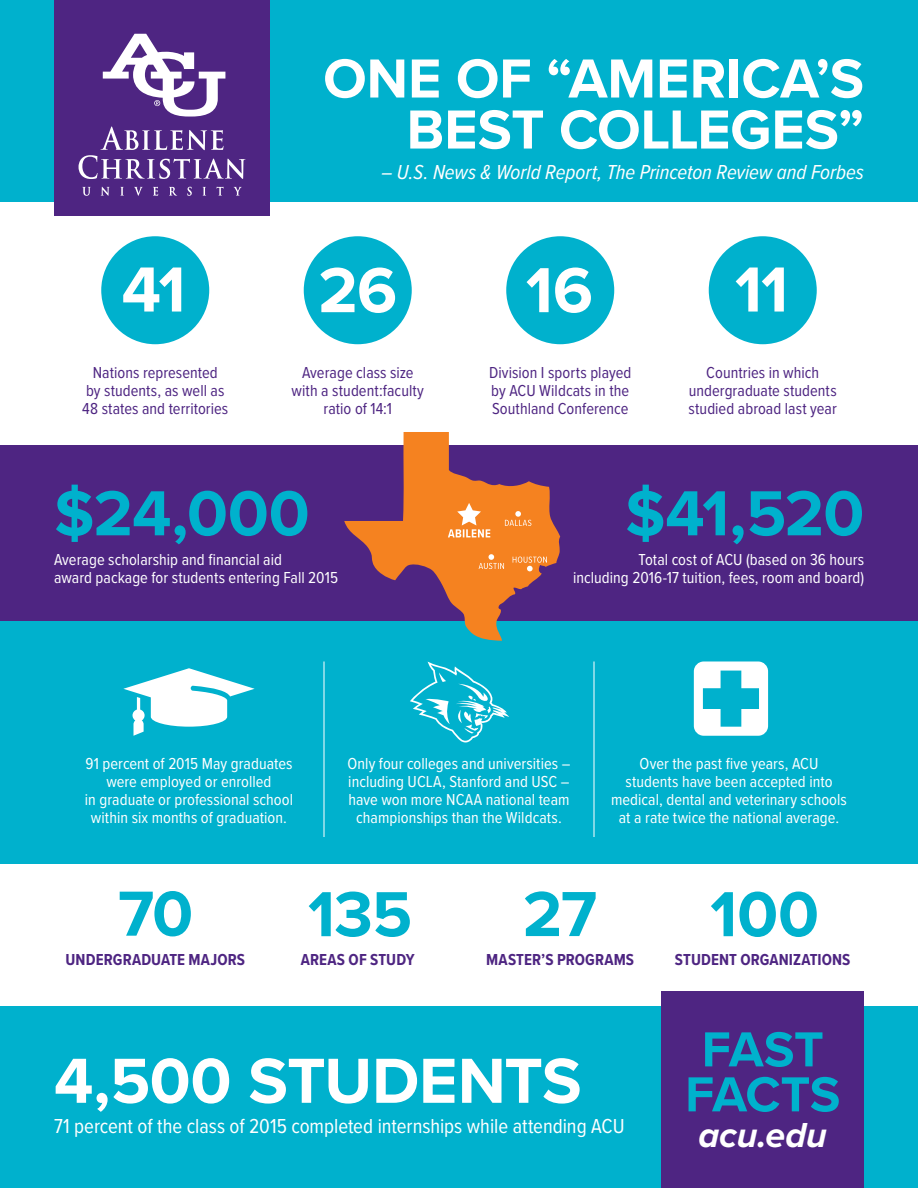
<style>
.page{position:relative;width:918px;height:1188px;background:#00b1cd}
.page>*{position:absolute;margin:0;border:0;box-sizing:border-box;transform-origin:0 0}
.t1{font:700 66px "Proxima Nova";letter-spacing:-.015em;color:#00b1cd}
.t2{font:700 66px "Proxima Nova";letter-spacing:-.01em;color:#fff}
.t3{font:700 57px/51px "Proxima Nova";letter-spacing:-.005em;color:#fff;text-align:right}
.t4{font:700 51px/45px "Proxima Nova";letter-spacing:-.01em;color:#00b1cd;text-align:center}
.t5{font:italic 700 36px "Proxima Nova";letter-spacing:-.01em;color:#fff}
.t6{font:21px "Proxima Nova Cond";letter-spacing:-.005em;color:#fff}
.t7{font:italic 21px "Proxima Nova Cond";letter-spacing:-.005em;color:#fff}
.t8{font:16.5px/18px "Proxima Nova Cond";color:#fff;text-align:center}
.t9{font:16.5px/18px "Proxima Nova Cond";letter-spacing:.005em;color:#4e2582;text-align:center}
.t10{font:700 16.5px "Proxima Nova Cond";letter-spacing:.005em;color:#4e2582}
</style>
<div class="page">
<div style="left:0;top:202px;width:918px;height:244px;background:#fff"></div>
<div style="left:506px;top:236px;width:108px;height:108px;background:#00b1cd;border-radius:50%"></div>
<div style="left:304px;top:236px;width:108px;height:108px;background:#00b1cd;border-radius:50%"></div>
<div style="left:709px;top:236px;width:108px;height:108px;background:#00b1cd;border-radius:50%"></div>
<div style="left:101px;top:236px;width:108px;height:108px;background:#00b1cd;border-radius:50%"></div>
<div style="left:0;top:446px;width:918px;height:175px;background:#4e2582"></div>
<div style="left:0;top:864px;width:918px;height:142px;background:#fff"></div>
<svg style="left:344px;top:432px;width:216px;height:209px"></svg>
<hr style="left:324px;top:662px;width:1px;height:175px;background:#fff">
<hr style="left:594px;top:662px;width:1px;height:175px;background:#fff">
<svg style="left:410px;top:662px;width:99px;height:80px"></svg>
<svg style="left:123px;top:668px;width:132px;height:68px"></svg>
<div style="left:694px;top:661px;width:74px;height:75px;background:#fff;border-radius:10px"></div>
<svg style="left:703px;top:671px;width:56px;height:56px"></svg>
<svg style="left:525px;top:891px;width:71px;height:45px"></svg>
<svg style="left:123px;top:268px;width:58px;height:44px"></svg>
<svg style="left:711px;top:892px;width:106px;height:45px"></svg>
<svg style="left:309px;top:892px;width:101px;height:45px"></svg>
<svg style="left:120px;top:891px;width:71px;height:45px"></svg>
<svg style="left:736px;top:268px;width:48px;height:44px"></svg>
<svg style="left:527px;top:268px;width:64px;height:45px"></svg>
<svg style="left:320px;top:268px;width:75px;height:45px"></svg>
<div style="left:54px;top:0;width:216px;height:216px;background:#4e2582"></div>
<div style="left:662px;top:992px;width:202px;height:196px;background:#4e2582"></div>
<svg style="left:82px;top:187px;width:9px;height:9px"></svg>
<svg style="left:101px;top:187px;width:8px;height:9px"></svg>
<svg style="left:120px;top:187px;width:4px;height:9px"></svg>
<svg style="left:134px;top:187px;width:9px;height:9px"></svg>
<svg style="left:153px;top:187px;width:5px;height:9px"></svg>
<svg style="left:169px;top:187px;width:8px;height:9px"></svg>
<svg style="left:187px;top:187px;width:5px;height:9px"></svg>
<svg style="left:203px;top:187px;width:3px;height:9px"></svg>
<svg style="left:217px;top:187px;width:7px;height:9px"></svg>
<svg style="left:234px;top:187px;width:8px;height:9px"></svg>
<svg style="left:79px;top:126px;width:166px;height:53px"></svg>
<svg style="left:103px;top:34px;width:122px;height:83px"></svg>
<svg style="left:448px;top:503px;width:42px;height:34px"></svg>
<svg style="left:513px;top:557px;width:34px;height:14px"></svg>
<svg style="left:479px;top:554px;width:25px;height:15px"></svg>
<svg style="left:505px;top:511px;width:26px;height:15px"></svg>
<h2 class="t3" style="left:323px;top:55px;width:542px">ONE OF “AMERICA’S<br>BEST COLLEGES”</h2>
<p class="t7" style="left:381px;top:159px;width:484px">– U.S. News &amp; World Report, The Princeton Review and Forbes</p>
<p class="t9" style="left:82px;top:363px;width:147px">Nations represented<br>by students, as well as<br>48 states and territories</p>
<p class="t9" style="left:292px;top:363px;width:134px">Average class size with a student:faculty ratio of 14:1</p>
<p class="t9" style="left:489px;top:363px;width:144px;text-align:left">Division I sports played by ACU Wildcats in the<br>Southland Conference</p>
<p class="t9" style="left:689px;top:363px;width:150px">Countries in which undergraduate students studied abroad last year</p>
<h1 class="t1" style="left:54px;top:474px;width:257px">$24,000</h1>
<p class="t8" style="left:54px;top:551px;width:286px;text-align:left">Average scholarship and financial aid<br>award package for students entering Fall 2015</p>
<h1 class="t1" style="left:625px;top:474px;width:241px">$41,520</h1>
<p class="t8" style="left:573px;top:551px;width:293px;text-align:right">Total cost of ACU (based on 36 hours<br>including 2016-17 tuition, fees, room and board)</p>
<p class="t8" style="left:85px;top:755px;width:210px">91 percent of 2015 May graduates were employed or enrolled<br>in graduate or professional school within six months of graduation.</p>
<p class="t8" style="left:348px;top:755px;width:224px">Only four colleges and universities – including UCLA, Stanford and USC – have won more NCAA national team championships than the Wildcats.</p>
<p class="t8" style="left:611px;top:755px;width:237px">Over the past five years, ACU students have been accepted into medical, dental and veterinary schools at a rate twice the national average.</p>
<p class="t10" style="left:65px;top:949px;width:181px">UNDERGRADUATE MAJORS</p>
<p class="t10" style="left:301px;top:949px;width:115px">AREAS OF STUDY</p>
<p class="t10" style="left:486px;top:949px;width:149px">MASTER’S PROGRAMS</p>
<p class="t10" style="left:675px;top:949px;width:177px">STUDENT ORGANIZATIONS</p>
<h1 class="t2" style="left:54px;top:1041px;width:529px">4,500 STUDENTS</h1>
<p class="t6" style="left:54px;top:1113px;width:572px">71 percent of the class of 2015 completed internships while attending ACU</p>
<h3 class="t4" style="left:685px;top:1029px;width:157px">FAST<br>FACTS</h3>
<h3 class="t5" style="left:698px;top:1114px;width:130px">acu.edu</h3>
</div>
